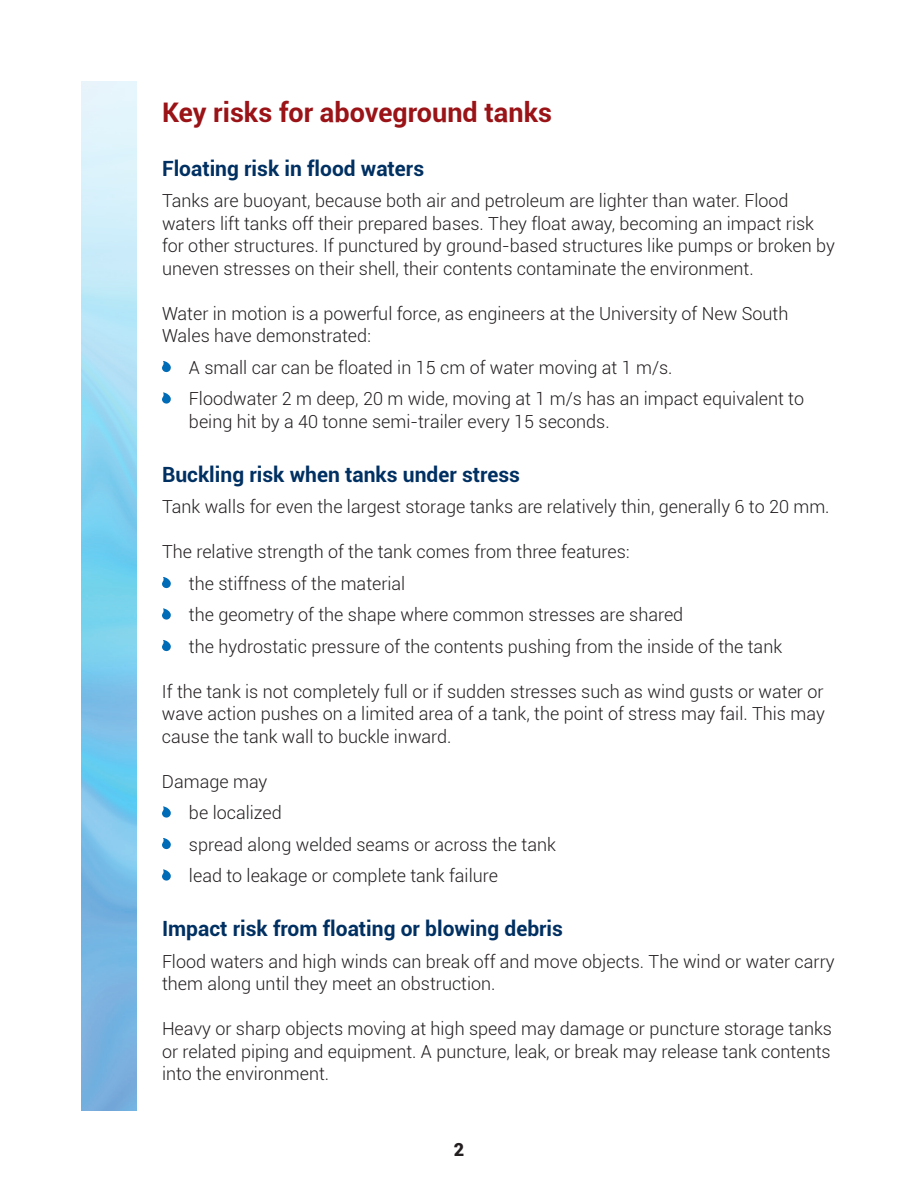
<style>
.page{position:relative;width:918px;height:1188px;background:#fff}
.page>*{position:absolute;margin:0;border:0;box-sizing:border-box;transform-origin:0 0}
.t1{font:700 27px "Roboto";color:#9a1317}
.t2{font:700 21px "Roboto";color:#003062}
.t3{font:300 18px/22.5px "Roboto";color:#231f20}
.t4{font:900 18px "Roboto";color:#231f20}
</style>
<div class="page">
<svg style="left:162px;top:361px;width:9px;height:12px"></svg>
<svg style="left:162px;top:392px;width:9px;height:12px"></svg>
<svg style="left:162px;top:577px;width:9px;height:12px"></svg>
<svg style="left:162px;top:608px;width:9px;height:12px"></svg>
<svg style="left:162px;top:640px;width:9px;height:12px"></svg>
<svg style="left:162px;top:806px;width:9px;height:12px"></svg>
<svg style="left:162px;top:838px;width:9px;height:12px"></svg>
<svg style="left:162px;top:869px;width:9px;height:12px"></svg>
<img style="left:81px;top:81px;width:55px;height:1029px">
<h1 class="t1" style="left:162px;top:93px;width:392px">Key risks for aboveground tanks</h1>
<p class="t2" style="left:162px;top:153px;width:264px">Floating risk in flood waters</p>
<p class="t3" style="left:162px;top:189px;width:674px">Tanks are buoyant, because both air and petroleum are lighter than water. Flood waters lift tanks off their prepared bases. They float away, becoming an impact risk for other structures. If punctured by ground-based structures like pumps or broken by uneven stresses on their shell, their contents contaminate the environment.</p>
<p class="t3" style="left:162px;top:301px;width:628px">Water in motion is a powerful force, as engineers at the University of New South<br>Wales have demonstrated:</p>
<p class="t3" style="left:189px;top:351px;width:617px;line-height:31.5px">A small car can be floated in 15 cm of water moving at 1 m/s.<br>Floodwater 2 m deep, 20 m wide, moving at 1 m/s has an impact equivalent to</p>
<p class="t3" style="left:189px;top:409px;width:422px">being hit by a 40 tonne semi-trailer every 15 seconds.</p>
<p class="t2" style="left:162px;top:459px;width:360px">Buckling risk when tanks under stress</p>
<p class="t3" style="left:162px;top:495px;width:669px">Tank walls for even the largest storage tanks are relatively thin, generally 6 to 20 mm.</p>
<p class="t3" style="left:189px;top:535px;width:595px;line-height:31.5px;text-indent:-27px">The relative strength of the tank comes from three features:<br>the stiffness of the material<br>the geometry of the shape where common stresses are shared<br>the hydrostatic pressure of the contents pushing from the inside of the tank</p>
<p class="t3" style="left:162px;top:679px;width:664px;text-align:justify">If the tank is not completely full or if sudden stresses such as wind gusts or water or wave action pushes on a limited area of a tank, the point of stress may fail. This may cause the tank wall to buckle inward.</p>
<p class="t3" style="left:189px;top:765px;width:368px;line-height:31.5px;text-indent:-27px">Damage may<br>be localized<br>spread along welded seams or across the tank lead to leakage or complete tank failure</p>
<p class="t2" style="left:162px;top:914px;width:403px">Impact risk from floating or blowing debris</p>
<p class="t3" style="left:162px;top:949px;width:674px">Flood waters and high winds can break off and move objects. The wind or water carry them along until they meet an obstruction.</p>
<p class="t3" style="left:162px;top:1017px;width:672px;text-align:justify">Heavy or sharp objects moving at high speed may damage or puncture storage tanks or related piping and equipment. A puncture, leak, or break may release tank contents into the environment.</p>
<p class="t4" style="left:454px;top:1137px;width:12px">2</p>
</div>
